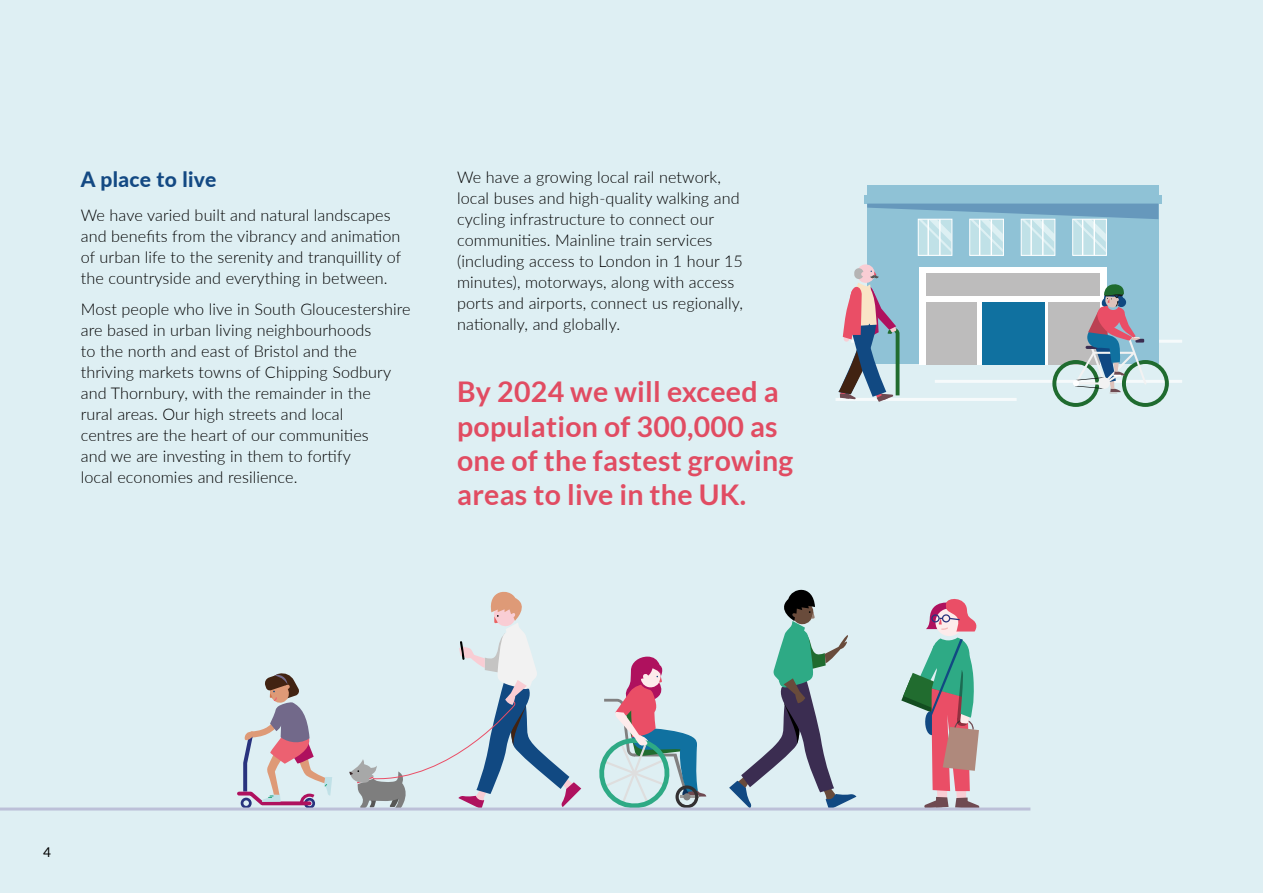
<style>
.page{position:relative;width:1263px;height:893px;background:#deeff3}
.page>*{position:absolute;margin:0;border:0;box-sizing:border-box;transform-origin:0 0}
.Pull_out{font:700 28.5px/34.2px "Lato";letter-spacing:.01em;color:#e14c62}
.Heading_2{font:800 21px "Lato";letter-spacing:.015em;color:#134983}
.Body{font:300 16.2px/21px "Lato";letter-spacing:.005em;color:#000}
.t1{font:13.5px "Lato";color:#000}
</style>
<div class="page">
<hr style="left:851px;top:340px;width:331px;height:3px;background:#fff">
<hr style="left:835px;top:398px;width:182px;height:3px;background:#fff">
<hr style="left:935px;top:380px;width:247px;height:3px;background:#fff">
<div style="left:935px;top:608px;width:28px;height:28px;background:#fdebeb;border-radius:50%"></div>
<svg style="left:926px;top:599px;width:51px;height:32px"></svg>
<svg style="left:901px;top:638px;width:79px;height:169px"></svg>
<svg style="left:729px;top:589px;width:127px;height:218px"></svg>
<svg style="left:237px;top:673px;width:95px;height:134px"></svg>
<svg style="left:349px;top:591px;width:232px;height:216px"></svg>
<svg style="left:594px;top:657px;width:112px;height:154px"></svg>
<div style="left:867px;top:185px;width:291px;height:179px;background:#8fc2d6"></div>
<div style="left:864px;top:195px;width:298px;height:9px;background:#8fc2d6"></div>
<div style="left:919px;top:267px;width:187px;height:97px;background:#fff"></div>
<div style="left:926px;top:273px;width:174px;height:23px;background:#bdbcbc"></div>
<div style="left:926px;top:302px;width:51px;height:62px;background:#bdbcbc"></div>
<div style="left:982px;top:302px;width:62px;height:62px;background:#1071a0"></div>
<svg style="left:838px;top:264px;width:63px;height:138px"></svg>
<svg style="left:1048px;top:283px;width:121px;height:124px"></svg>
<div style="left:918px;top:219px;width:34px;height:36px;background:#c0e1e7"></div>
<div style="left:918px;top:219px;width:34px;height:37px;border:1px solid #fff"></div>
<hr style="left:927px;top:219px;width:2px;height:36px;background:#fff">
<hr style="left:939px;top:219px;width:1px;height:36px;background:#fff">
<div style="left:970px;top:219px;width:33px;height:36px;background:#c0e1e7"></div>
<div style="left:969px;top:219px;width:35px;height:37px;border:1px solid #fff"></div>
<hr style="left:979px;top:219px;width:1px;height:36px;background:#fff">
<hr style="left:991px;top:219px;width:1px;height:36px;background:#fff">
<div style="left:1021px;top:219px;width:34px;height:36px;background:#c0e1e7"></div>
<div style="left:1021px;top:219px;width:34px;height:37px;border:1px solid #fff"></div>
<hr style="left:1030px;top:219px;width:2px;height:36px;background:#fff">
<hr style="left:1042px;top:219px;width:1px;height:36px;background:#fff">
<div style="left:1073px;top:219px;width:33px;height:36px;background:#c0e1e7"></div>
<div style="left:1072px;top:219px;width:35px;height:37px;border:1px solid #fff"></div>
<hr style="left:1082px;top:219px;width:1px;height:36px;background:#fff">
<hr style="left:1093px;top:219px;width:2px;height:36px;background:#fff">
<svg style="left:867px;top:204px;width:291px;height:48px"></svg>
<hr style="left:0;top:807px;width:1030px;height:3px;background:#bcc0d8">
<h2 class="Heading_2" style="left:81px;top:164px;width:137px">A place to live</h2>
<p class="Body" style="left:81px;top:204px;width:322px">We have varied built and natural landscapes and benefits from the vibrancy and animation of urban life to the serenity and tranquillity of the countryside and everything in between.</p>
<p class="Body" style="left:81px;top:298px;width:331px">Most people who live in South Gloucestershire are based in urban living neighbourhoods<br>to the north and east of Bristol and the thriving markets towns of Chipping Sodbury and Thornbury, with the remainder in the<br>rural areas. Our high streets and local<br>centres are the heart of our communities<br>and we are investing in them to fortify<br>local economies and resilience.</p>
<p class="Body" style="left:457px;top:166px;width:287px">We have a growing local rail network, local buses and high-quality walking and cycling infrastructure to connect our communities. Mainline train services (including access to London in 1 hour 15 minutes), motorways, along with access ports and airports, connect us regionally, nationally, and globally.</p>
<p class="Pull_out" style="left:457px;top:374px;width:338px">By 2024 we will exceed a population of 300,000 as one of the fastest growing areas to live in the UK.</p>
<p class="t1" style="left:43px;top:845px;width:9px">4</p>
</div>
